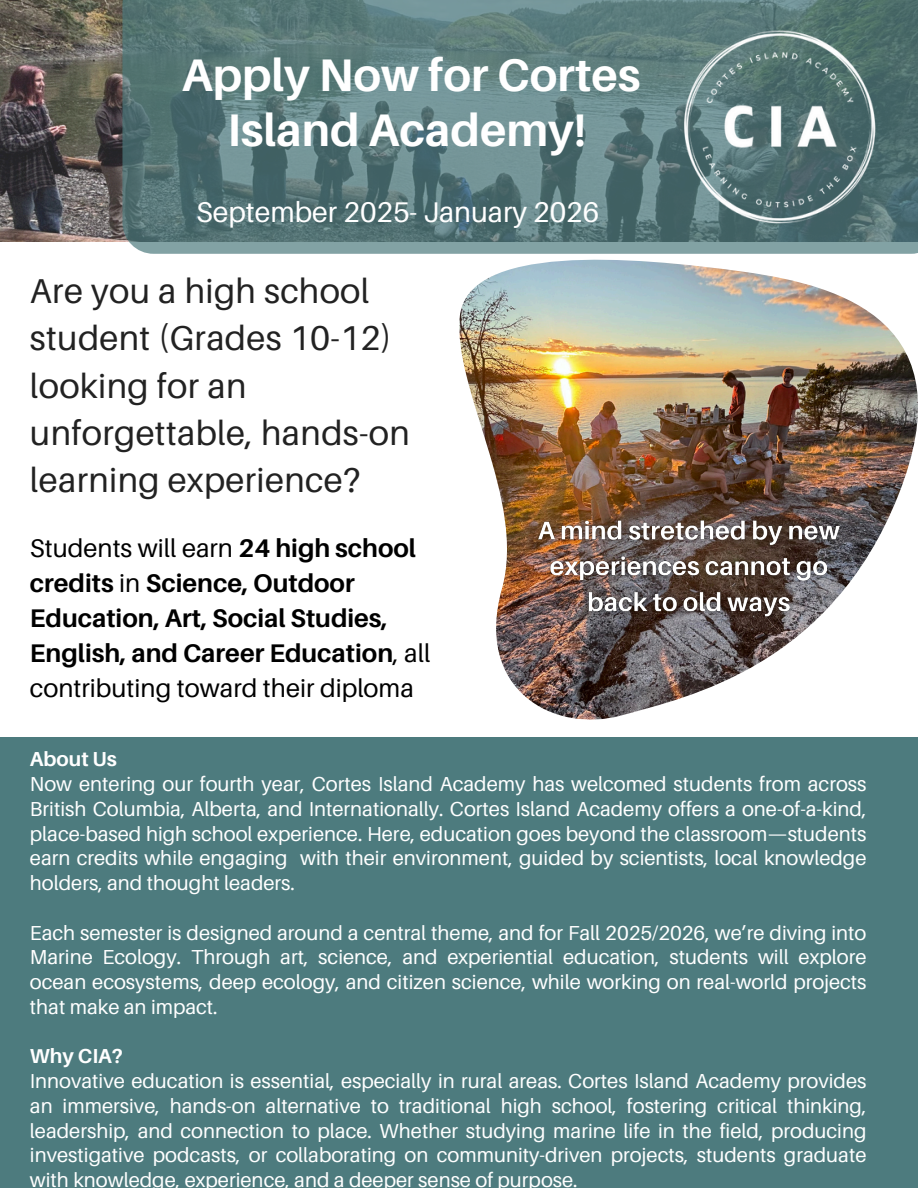
<style>
.page{position:relative;width:918px;height:1188px;background:#fff}
.page>*{position:absolute;margin:0;border:0;box-sizing:border-box;transform-origin:0 0}
.t1{font:700 45.6px/55.2px "Aileron";color:#fff;text-align:center}
.t2{font:34.5px/47.2px "Aileron";letter-spacing:.01em;color:#222}
.t3{font:28.5px "Aileron";color:#fff}
.t4{font:700 25.5px/34.8px "Aileron";color:#000}
.t5{font:20.25px/24.8px "Aileron";color:#fff;text-align:justify}
.t6{font:700 20.25px "Aileron";color:#fff}
.s1{font-weight:400}
</style>
<div class="page">
<div style="left:0;top:738px;width:918px;height:450px;background:#4d7b7e"></div>
<img style="left:459px;top:260px;width:459px;height:459px">
<img style="left:531px;top:514px;width:316px;height:112px">
<img style="left:0;top:0;width:122px;height:242px">
<svg style="left:122px;top:0;width:796px;height:254px;background:#5d7d7e"></svg>
<img style="left:654px;top:3px;width:251px;height:251px">
<h3 class="t1" style="left:182px;top:46px;width:460px">Apply Now for Cortes<br>Island Academy!</h3>
<p class="t3" style="left:196px;top:194px;width:405px">September 2025- January 2026</p>
<h1 class="t2" style="left:30px;top:267px;width:382px">Are you a high school student (Grades 10-12) looking for an unforgettable, hands-on learning experience?</h1>
<p class="t4" style="left:30px;top:530px;width:402px"><span class="s1">Students will earn</span> 24 high school credits <span class="s1">in</span> Science, Outdoor Education, Art, Social Studies, English, and Career Education<span class="s1">, all contributing toward their diploma</span></p>
<p class="t6" style="left:30px;top:747px;width:89px">About Us</p>
<p class="t5" style="left:30px;top:771px;width:838px">Now entering our fourth year, Cortes Island Academy has welcomed students from across British Columbia, Alberta, and Internationally. Cortes Island Academy offers a one-of-a-kind, place-based high school experience. Here, education goes beyond the classroom—students earn credits while engaging with their environment, guided by scientists, local knowledge holders, and thought leaders.</p>
<h2 class="t5" style="left:30px;top:920px;width:838px">Each semester is designed around a central theme, and for Fall 2025/2026, we’re diving into Marine Ecology. Through art, science, and experiential education, students will explore ocean ecosystems, deep ecology, and citizen science, while working on real-world projects that make an impact.</h2>
<h4 class="t6" style="left:30px;top:1044px;width:95px">Why CIA?</h4>
<p class="t5" style="left:30px;top:1068px;width:838px">Innovative education is essential, especially in rural areas. Cortes Island Academy provides an immersive, hands-on alternative to traditional high school, fostering critical thinking, leadership, and connection to place. Whether studying marine life in the field, producing investigative podcasts, or collaborating on community-driven projects, students graduate with knowledge, experience, and a deeper sense of purpose.</p>
</div>
